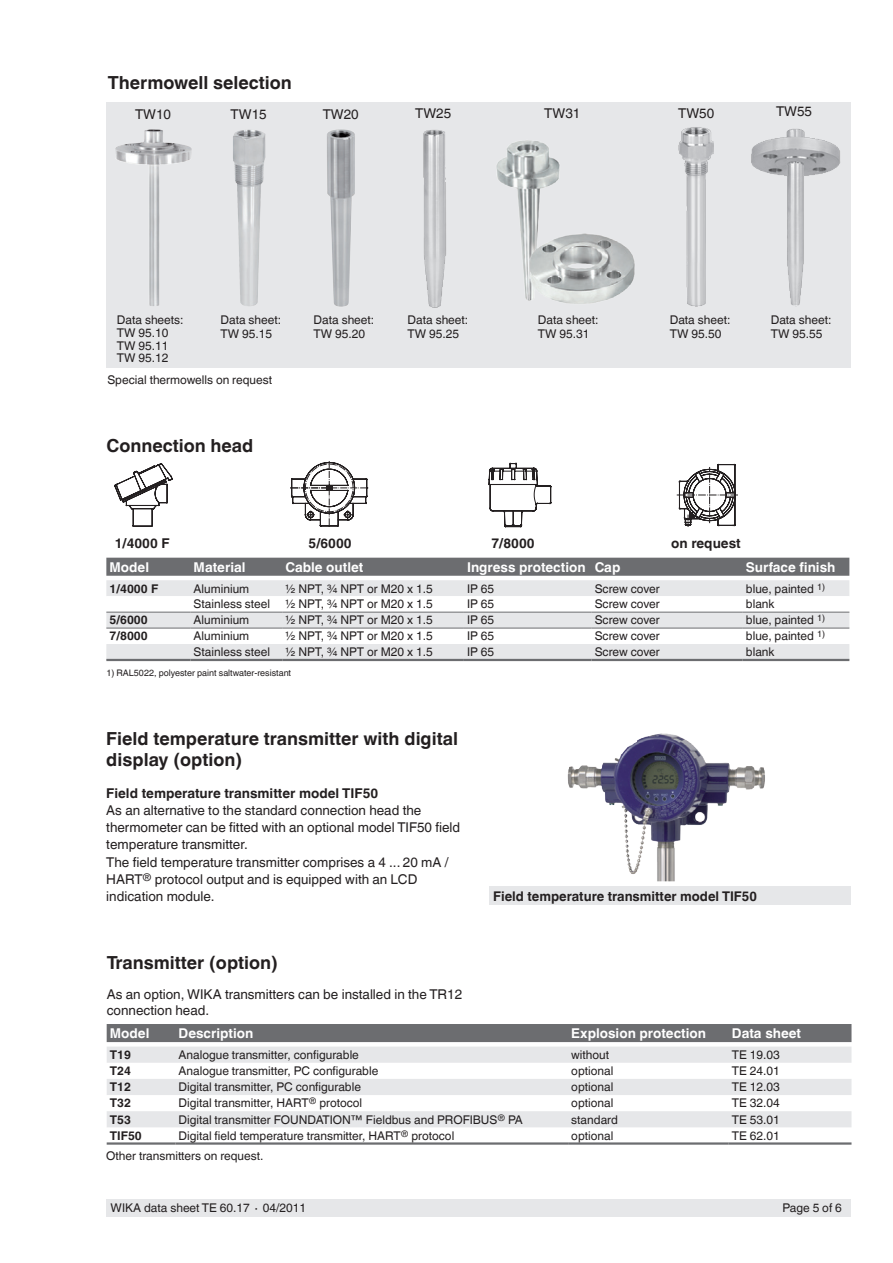
<style>
.page{position:relative;width:893px;height:1263px;background:#fff}
.page>*{position:absolute;margin:0;border:0;box-sizing:border-box;transform-origin:0 0}
.t1{font:700 18px/21px "Helvetica World";color:#231f20}
.t2{font:13.5px/17.2px "Helvetica World";color:#231f20}
.t3{font:700 13.5px "Helvetica World";color:#fff}
.t4{font:700 13.5px "Helvetica World";color:#231f20}
.t5{font:700 13.35px "Helvetica World";color:#231f20}
.t6{font:12px/13.5px "Helvetica World";color:#231f20}
.t7{font:700 12px "Helvetica World";color:#231f20}
.t8{font:9px "Helvetica World";color:#231f20}
</style>
<div class="page">
<div style="left:106px;top:1199px;width:744px;height:17px;background:#e6e7e9"></div>
<div style="left:106px;top:558px;width:743px;height:18px;background:#6c6d70"></div>
<div style="left:106px;top:580px;width:743px;height:79px;background:#e6e7e9"></div>
<svg style="left:106px;top:596px;width:743px;height:48px"></svg>
<hr style="left:106px;top:612px;width:84px;height:1px;background:#6c6d70">
<hr style="left:190px;top:612px;width:92px;height:1px;background:#6c6d70">
<hr style="left:282px;top:612px;width:182px;height:1px;background:#6c6d70">
<hr style="left:464px;top:612px;width:127px;height:1px;background:#6c6d70">
<hr style="left:591px;top:612px;width:152px;height:1px;background:#6c6d70">
<hr style="left:743px;top:612px;width:106px;height:1px;background:#6c6d70">
<hr style="left:106px;top:628px;width:84px;height:1px;background:#6c6d70">
<hr style="left:190px;top:628px;width:92px;height:1px;background:#6c6d70">
<hr style="left:282px;top:628px;width:182px;height:1px;background:#6c6d70">
<hr style="left:464px;top:628px;width:127px;height:1px;background:#6c6d70">
<hr style="left:591px;top:628px;width:152px;height:1px;background:#6c6d70">
<hr style="left:743px;top:628px;width:106px;height:1px;background:#6c6d70">
<hr style="left:106px;top:659px;width:84px;height:2px;background:#6c6d70">
<hr style="left:190px;top:659px;width:92px;height:2px;background:#6c6d70">
<hr style="left:282px;top:659px;width:182px;height:2px;background:#6c6d70">
<hr style="left:464px;top:659px;width:127px;height:2px;background:#6c6d70">
<hr style="left:591px;top:659px;width:152px;height:2px;background:#6c6d70">
<hr style="left:743px;top:659px;width:106px;height:2px;background:#6c6d70">
<svg style="left:488px;top:462px;width:64px;height:66px"></svg>
<svg style="left:114px;top:463px;width:59px;height:64px"></svg>
<svg style="left:290px;top:461px;width:78px;height:66px"></svg>
<svg style="left:676px;top:464px;width:62px;height:63px"></svg>
<div style="left:106px;top:103px;width:744px;height:265px;background:#e6e7e9"></div>
<img style="left:115px;top:129px;width:51px;height:177px">
<img style="left:423px;top:130px;width:23px;height:178px">
<img style="left:233px;top:129px;width:28px;height:177px">
<img style="left:327px;top:129px;width:28px;height:178px">
<img style="left:496px;top:140px;width:139px;height:164px">
<img style="left:679px;top:127px;width:35px;height:179px">
<img style="left:751px;top:128px;width:90px;height:178px">
<img style="left:567px;top:734px;width:91px;height:140px">
<div style="left:489px;top:887px;width:361px;height:18px;background:#e6e7e9"></div>
<div style="left:107px;top:1024px;width:744px;height:18px;background:#6c6d70"></div>
<svg style="left:107px;top:1046px;width:744px;height:81px;fill:#e6e7e9"></svg>
<hr style="left:107px;top:1142px;width:68px;height:3px;background:#6c6d70">
<hr style="left:175px;top:1142px;width:393px;height:3px;background:#6c6d70">
<hr style="left:568px;top:1142px;width:161px;height:3px;background:#6c6d70">
<hr style="left:729px;top:1142px;width:122px;height:3px;background:#6c6d70">
<h1 class="t1" style="left:108px;top:73px;width:185px">Thermowell selection</h1>
<p class="t2" style="left:135px;top:105px;width:38px">TW10</p>
<p class="t2" style="left:231px;top:105px;width:38px">TW15</p>
<p class="t2" style="left:323px;top:105px;width:38px">TW20</p>
<p class="t2" style="left:415px;top:105px;width:38px">TW25</p>
<p class="t2" style="left:544px;top:104px;width:38px">TW31</p>
<p class="t2" style="left:678px;top:104px;width:38px">TW50</p>
<p class="t2" style="left:776px;top:103px;width:38px">TW55</p>
<p class="t6" style="left:220px;top:313px;width:62px">Data sheet:<br>TW 95.15</p>
<p class="t6" style="left:314px;top:313px;width:62px">Data sheet:<br>TW 95.20</p>
<p class="t6" style="left:408px;top:313px;width:62px">Data sheet:<br>TW 95.25</p>
<p class="t6" style="left:538px;top:313px;width:62px">Data sheet:<br>TW 95.31</p>
<p class="t6" style="left:670px;top:313px;width:62px">Data sheet:<br>TW 95.50</p>
<p class="t6" style="left:771px;top:313px;width:62px">Data sheet:<br>TW 95.55</p>
<p class="t6" style="left:117px;top:314px;width:68px;line-height:12.8px">Data sheets:<br>TW 95.10<br>TW 95.11<br>TW 95.12</p>
<p class="t6" style="left:107px;top:373px;width:166px">Special thermowells on request</p>
<h1 class="t1" style="left:106px;top:435px;width:149px">Connection head</h1>
<p class="t4" style="left:115px;top:535px;width:56px">1/4000 F</p>
<p class="t4" style="left:309px;top:535px;width:44px">5/6000</p>
<p class="t4" style="left:492px;top:535px;width:44px">7/8000</p>
<p class="t4" style="left:671px;top:535px;width:71px">on request</p>
<p class="t3" style="left:110px;top:559px;width:41px">Model</p>
<p class="t3" style="left:194px;top:559px;width:53px">Material</p>
<p class="t3" style="left:285px;top:559px;width:79px">Cable outlet</p>
<p class="t3" style="left:467px;top:559px;width:155px">Ingress protection Cap</p>
<p class="t3" style="left:746px;top:559px;width:91px">Surface finish</p>
<p class="t7" style="left:110px;top:581px;width:50px">1/4000 F</p>
<p class="t6" style="left:194px;top:582px;width:57px">Aluminium</p>
<p class="t6" style="left:285px;top:582px;width:149px">½ NPT, ¾ NPT or M20 x 1.5</p>
<p class="t6" style="left:467px;top:582px;width:29px">IP 65</p>
<p class="t6" style="left:595px;top:582px;width:66px">Screw cover</p>
<p class="t6" style="left:746px;top:582px;width:81px">blue, painted <sup>1)</sup></p>
<p class="t6" style="left:194px;top:598px;width:78px">Stainless steel</p>
<p class="t6" style="left:285px;top:598px;width:149px">½ NPT, ¾ NPT or M20 x 1.5</p>
<p class="t6" style="left:467px;top:598px;width:29px">IP 65</p>
<p class="t6" style="left:595px;top:598px;width:66px">Screw cover</p>
<p class="t6" style="left:746px;top:598px;width:30px">blank</p>
<p class="t7" style="left:110px;top:613px;width:40px">5/6000</p>
<p class="t6" style="left:194px;top:613px;width:57px">Aluminium</p>
<p class="t6" style="left:285px;top:613px;width:149px">½ NPT, ¾ NPT or M20 x 1.5</p>
<p class="t6" style="left:467px;top:613px;width:29px">IP 65</p>
<p class="t6" style="left:595px;top:613px;width:66px">Screw cover</p>
<p class="t6" style="left:746px;top:613px;width:81px">blue, painted <sup>1)</sup></p>
<p class="t7" style="left:110px;top:629px;width:40px">7/8000</p>
<p class="t6" style="left:194px;top:629px;width:57px">Aluminium</p>
<p class="t6" style="left:285px;top:629px;width:149px">½ NPT, ¾ NPT or M20 x 1.5</p>
<p class="t6" style="left:467px;top:629px;width:29px">IP 65</p>
<p class="t6" style="left:595px;top:629px;width:66px">Screw cover</p>
<p class="t6" style="left:746px;top:629px;width:81px">blue, painted <sup>1)</sup></p>
<p class="t6" style="left:194px;top:645px;width:78px">Stainless steel</p>
<p class="t6" style="left:285px;top:645px;width:149px">½ NPT, ¾ NPT or M20 x 1.5</p>
<p class="t6" style="left:467px;top:645px;width:29px">IP 65</p>
<p class="t6" style="left:595px;top:645px;width:66px">Screw cover</p>
<p class="t6" style="left:746px;top:645px;width:30px">blank</p>
<p class="t8" style="left:106px;top:667px;width:186px">1) RAL5022, polyester paint saltwater-resistant</p>
<h1 class="t1" style="left:106px;top:728px;width:353px">Field temperature transmitter with digital display (option)</h1>
<p class="t4" style="left:106px;top:785px;width:273px">Field temperature transmitter model TIF50</p>
<p class="t2" style="left:106px;top:801px;width:355px">As an alternative to the standard connection head the thermometer can be fitted with an optional model TIF50 field temperature transmitter.<br>The field temperature transmitter comprises a 4 ... 20 mA / HART<sup>®</sup> protocol output and is equipped with an LCD indication module.</p>
<h1 class="t1" style="left:107px;top:952px;width:173px">Transmitter (option)</h1>
<p class="t2" style="left:107px;top:986px;width:357px;line-height:16.5px">As an option, WIKA transmitters can be installed in the TR12 connection head.</p>
<p class="t5" style="left:493px;top:888px;width:265px">Field temperature transmitter model TIF50</p>
<p class="t3" style="left:110px;top:1025px;width:41px">Model</p>
<p class="t3" style="left:179px;top:1025px;width:76px">Description</p>
<p class="t3" style="left:571px;top:1025px;width:136px">Explosion protection</p>
<p class="t3" style="left:732px;top:1025px;width:71px">Data sheet</p>
<p class="t7" style="left:110px;top:1048px;width:23px">T19</p>
<p class="t6" style="left:179px;top:1048px;width:182px">Analogue transmitter, configurable</p>
<p class="t6" style="left:571px;top:1048px;width:39px">without</p>
<p class="t6" style="left:732px;top:1048px;width:50px">TE 19.03</p>
<p class="t7" style="left:110px;top:1064px;width:23px">T24</p>
<p class="t6" style="left:179px;top:1064px;width:201px">Analogue transmitter, PC configurable</p>
<p class="t6" style="left:571px;top:1064px;width:44px">optional</p>
<p class="t6" style="left:732px;top:1064px;width:50px">TE 24.01</p>
<p class="t7" style="left:110px;top:1080px;width:23px">T12</p>
<p class="t6" style="left:179px;top:1080px;width:184px">Digital transmitter, PC configurable</p>
<p class="t6" style="left:571px;top:1080px;width:44px">optional</p>
<p class="t6" style="left:732px;top:1080px;width:50px">TE 12.03</p>
<p class="t7" style="left:110px;top:1096px;width:23px">T32</p>
<p class="t6" style="left:179px;top:1096px;width:185px">Digital transmitter, HART<sup>®</sup> protocol</p>
<p class="t6" style="left:571px;top:1096px;width:44px">optional</p>
<p class="t6" style="left:732px;top:1096px;width:50px">TE 32.04</p>
<p class="t7" style="left:110px;top:1112px;width:23px">T53</p>
<p class="t6" style="left:179px;top:1113px;width:346px">Digital transmitter FOUNDATION™ Fieldbus and PROFIBUS<sup>®</sup> PA</p>
<p class="t6" style="left:571px;top:1113px;width:48px">standard</p>
<p class="t6" style="left:732px;top:1113px;width:50px">TE 53.01</p>
<p class="t7" style="left:110px;top:1128px;width:34px">TIF50</p>
<p class="t6" style="left:179px;top:1129px;width:277px">Digital field temperature transmitter, HART<sup>®</sup> protocol</p>
<p class="t6" style="left:571px;top:1129px;width:44px">optional</p>
<p class="t6" style="left:732px;top:1129px;width:50px">TE 62.01</p>
<p class="t6" style="left:106px;top:1149px;width:159px">Other transmitters on request.</p>
<p class="t6" style="left:111px;top:1201px;width:197px">WIKA data sheet TE 60.17 ∙ 04/2011</p>
<p class="t6" style="left:782px;top:1201px;width:61px">Page 5 of 6</p>
</div>
